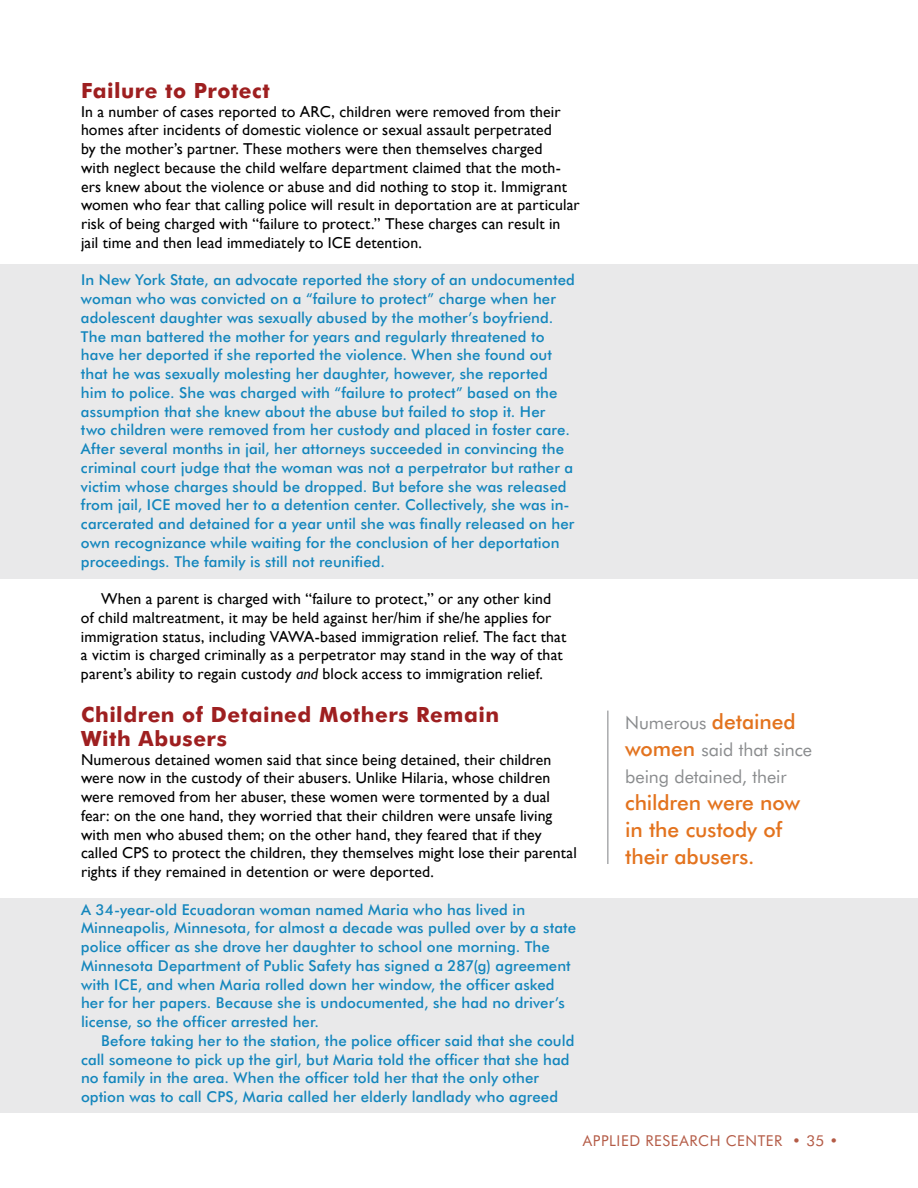
<style>
.page{position:relative;width:918px;height:1188px;background:#fff}
.page>*{position:absolute;margin:0;border:0;box-sizing:border-box;transform-origin:0 0}
.t1{font:700 21px/24px "Futura BT";letter-spacing:.03em;color:#9e1f20}
.t2{font:500 21px/27px "Futura BT";letter-spacing:-.005em;color:#e3731e}
.t3{font:18px/27px "Futura BT";letter-spacing:-.005em;color:#8a8c8e}
.t4{font:15.75px/18.8px "Gill Sans";letter-spacing:.005em;color:#000}
.t5{font:500 15px/18.8px "Futura BT";letter-spacing:.005em;color:#1386bd}
.t6{font:15px "Futura BT";letter-spacing:.035em;color:#b45b46}
.s1{font-style:italic}
.s2{font-weight:500;font-size:21px;color:#e3731e}
</style>
<div class="page">
<div style="left:0;top:898px;width:918px;height:215px;background:#e9e9ea"></div>
<div style="left:0;top:264px;width:918px;height:314px;background:#e9e9ea"></div>
<hr style="left:608px;top:711px;width:1px;height:153px;background:#7e8083">
<h1 class="t1" style="left:81px;top:78px;width:191px">Failure to Protect</h1>
<p class="t4" style="left:81px;top:102px;width:500px">In a number of cases reported to ARC, children were removed from their homes after incidents of domestic violence or sexual assault perpetrated<br>by the mother’s partner. These mothers were then themselves charged<br>with neglect because the child welfare department claimed that the moth&shy;ers knew about the violence or abuse and did nothing to stop it. Immigrant women who fear that calling police will result in deportation are at particular risk of being charged with “failure to protect.” These charges can result in jail time and then lead immediately to ICE detention.</p>
<p class="t5" style="left:81px;top:271px;width:496px">I n N ew York State, an advocate reported the story of an undocumented woman who was convicted on a “failure to protect” charge when her adolescent daughter was sexually abused by the mother’s boyfriend.<br>The man battered the mother for years and regularly threatened to have her deported if she reported the violence. When she found out that he was sexually molesting her daughter, however, she reported him to police. She was charged with “failure to protect” based on the assumption that she knew about the abuse but failed to stop it. H er<br>two children were removed from her custody and placed in foster care.<br>After several months in jail, her attorneys succeeded in convincing the criminal court judge that the woman was not a perpetrator but rather a victim whose charges should be dropped. But before she was released from jail, ICE</p>
<p class="t5" style="left:81px;top:496px;width:495px;text-indent:94px">moved her to a detention center. Collectively, she was in&shy;carcerated and detained for a year until she was finally released on her own recognizance while waiting for the conclusion of her deportation proceedings. The family is still not reunified.</p>
<p class="t4" style="left:81px;top:590px;width:487px;text-indent:20px">When a parent is charged with “failure to protect,” or any other kind of child maltreatment, it may be held against her/him if she/he applies for immigration status, including VAWA-based immigration relief. The fact that a victim is charged criminally as a perpetrator may stand in the way of that parent’s ability to regain custody <span class="s1">and</span> block access to immigration relief.</p>
<h1 class="t1" style="left:81px;top:702px;width:420px">Children of Detained Mothers Remain<br>With Abusers</h1>
<p class="t4" style="left:81px;top:750px;width:497px">Numerous detained women said that since being detained, their children were now in the custody of their abusers. Unlike Hilaria, whose children were removed from her abuser, these women were tormented by a dual fear: on the one hand, they worried that their children were unsafe living with men who abused them; on the other hand, they feared that if they called CPS to protect the children, they themselves might lose their parental rights if they remained in detention or were deported.</p>
<p class="t5" style="left:81px;top:900px;width:497px">A 34-year-old Ecuadoran woman named Maria who has lived in Minneapolis, Minnesota, for almost a decade was pulled over by a state police officer as she drove her daughter to school one morning. The Minnesota Department of Public Safety has signed a 287(g) agreement with ICE, and when Maria rolled down her window, the officer asked her for her papers. Because she is undocumented, she had no driver’s license, so the officer arrested her.</p>
<p class="t5" style="left:81px;top:1031px;width:495px;text-indent:20px">Before taking her to the station, the police officer said that she could call someone to pick up the girl, but Maria told the officer that she had no family in the area. When the officer told her that the only other option was to call CPS, Maria called her elderly landlady who agreed</p>
<p class="t3" style="left:625px;top:709px;width:189px">N umerous <span class="s2">detained women</span> said that since being detained, their</p>
<h1 class="t2" style="left:625px;top:788px;width:177px">children were now in the custody of their abusers.</h1>
<p class="t6" style="left:583px;top:1132px;width:257px">Applied Research Center • 35 •</p>
</div>
